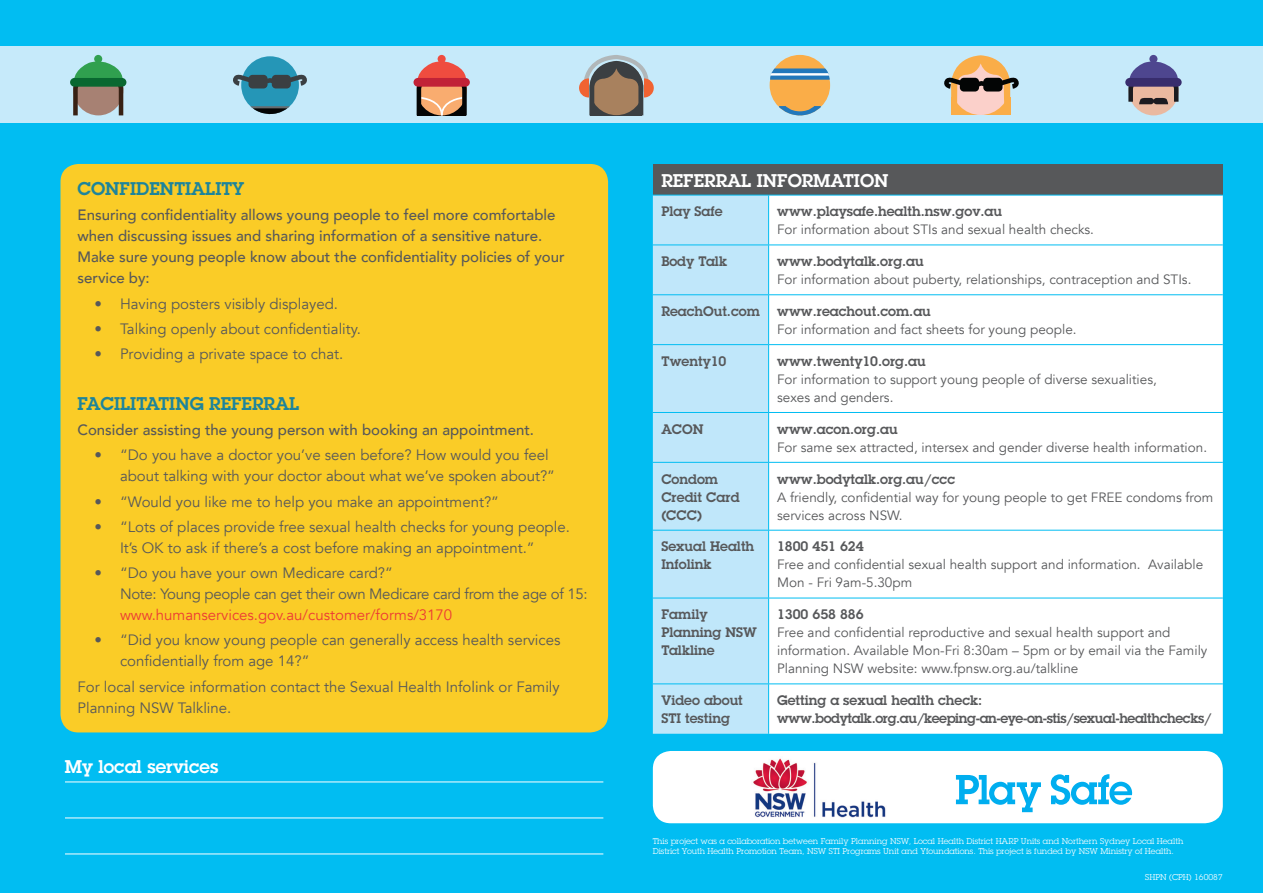
<style>
.page{position:relative;width:1263px;height:893px;background:#01bdf2}
.page>*{position:absolute;margin:0;border:0;box-sizing:border-box;transform-origin:0 0}
.t1{font:600 18px "Lubalin Graph";color:#1d849b}
.t2{font:600 18px "Lubalin Graph";color:#fff}
.t3{font:15px/21px "Avenir";color:#57585a}
.t4{font:500 15px/21px "Avenir";color:#57585a}
.t5{font:15px/21px "Avenir";letter-spacing:-.02em;color:#57585a}
.t6{font:15px "Avenir";color:#ec3a34}
.t7{font:13.5px/18px "Avenir";color:#57585a}
.t8{font:600 13.5px/18px "Lubalin Graph";color:#57585a}
.t9{font:600 13.5px/18px "Lubalin Graph";letter-spacing:-.03em;color:#57585a}
.t10{font:8.25px/9.9px "Lubalin Graph";color:#fff}
</style>
<div class="page">
<div style="left:0;top:47px;width:1263px;height:76px;background:#c6eafa"></div>
<div style="left:653px;top:751px;width:570px;height:72px;background:#fff;border-radius:18px"></div>
<div style="left:60px;top:164px;width:548px;height:568px;background:#facc27;border-radius:18px"></div>
<div style="left:653px;top:164px;width:570px;height:31px;background:#57585a"></div>
<div style="left:653px;top:196px;width:115px;height:538px;background:#c0e7fa"></div>
<div style="left:769px;top:196px;width:454px;height:538px;background:#fff"></div>
<hr style="left:653px;top:245px;width:116px;height:1px;background:#01bdf2">
<hr style="left:769px;top:245px;width:454px;height:1px;background:#01bdf2">
<hr style="left:653px;top:294px;width:116px;height:1px;background:#01bdf2">
<hr style="left:769px;top:294px;width:454px;height:1px;background:#01bdf2">
<hr style="left:653px;top:344px;width:116px;height:1px;background:#01bdf2">
<hr style="left:769px;top:344px;width:454px;height:1px;background:#01bdf2">
<hr style="left:653px;top:412px;width:116px;height:1px;background:#01bdf2">
<hr style="left:769px;top:412px;width:454px;height:1px;background:#01bdf2">
<hr style="left:653px;top:462px;width:116px;height:1px;background:#01bdf2">
<hr style="left:769px;top:462px;width:454px;height:1px;background:#01bdf2">
<hr style="left:653px;top:530px;width:116px;height:1px;background:#01bdf2">
<hr style="left:769px;top:530px;width:454px;height:1px;background:#01bdf2">
<hr style="left:653px;top:598px;width:116px;height:1px;background:#01bdf2">
<hr style="left:769px;top:598px;width:454px;height:1px;background:#01bdf2">
<hr style="left:653px;top:683px;width:116px;height:1px;background:#01bdf2">
<hr style="left:769px;top:683px;width:454px;height:1px;background:#01bdf2">
<hr style="left:65px;top:782px;width:538px;height:1px;background:#fff">
<hr style="left:65px;top:818px;width:538px;height:1px;background:#fff">
<hr style="left:65px;top:854px;width:538px;height:1px;background:#fff">
<svg style="left:73px;top:61px;width:51px;height:54px"></svg>
<div style="left:94px;top:55px;width:8px;height:8px;background:#30a04f;border-radius:50%"></div>
<div style="left:70px;top:78px;width:56px;height:9px;background:#096830;border-radius:4px"></div>
<svg style="left:417px;top:55px;width:50px;height:60px"></svg>
<div style="left:413px;top:78px;width:57px;height:9px;background:#c12237;border-radius:4px"></div>
<div style="left:241px;top:56px;width:58px;height:58px;background:#2596b7;border-radius:50%"></div>
<svg style="left:233px;top:74px;width:74px;height:12px"></svg>
<svg style="left:250px;top:106px;width:40px;height:8px"></svg>
<div style="left:248px;top:75px;width:20px;height:13px;background:#3b3f42;border-radius:4px"></div>
<div style="left:272px;top:75px;width:19px;height:13px;background:#3b3f42;border-radius:4px"></div>
<svg style="left:579px;top:55px;width:75px;height:60px"></svg>
<div style="left:1129px;top:65px;width:49px;height:50px;background:#eab9a0;border-radius:50%"></div>
<div style="left:1149px;top:55px;width:8px;height:8px;background:#4e468f;border-radius:50%"></div>
<div style="left:1125px;top:78px;width:57px;height:9px;background:#382d6d;border-radius:4px"></div>
<svg style="left:1128px;top:60px;width:51px;height:44px"></svg>
<svg style="left:944px;top:55px;width:75px;height:59px"></svg>
<div style="left:960px;top:78px;width:19px;height:14px;background:#030505;border-radius:4px"></div>
<div style="left:983px;top:78px;width:19px;height:14px;background:#030505;border-radius:4px"></div>
<div style="left:770px;top:55px;width:60px;height:60px;background:#faad48;border-radius:50%"></div>
<svg style="left:770px;top:68px;width:60px;height:12px"></svg>
<svg style="left:779px;top:106px;width:42px;height:9px"></svg>
<img style="left:753px;top:758px;width:133px;height:60px">
<svg style="left:956px;top:775px;width:85px;height:37px"></svg>
<svg style="left:1051px;top:774px;width:81px;height:31px"></svg>
<h1 class="t1" style="left:77px;top:177px;width:169px">CONFIDENTIALITY</h1>
<p class="t4" style="left:77px;top:204px;width:489px">Ensuring confidentiality allows young people to feel more comfortable when discussing issues and sharing information of a sensitive nature.<br>Make sure young people know about the confidentiality policies of your service by:</p>
<p class="t3" style="left:95px;top:293px;width:245px">• Having posters visibly displayed.</p>
<p class="t3" style="left:95px;top:318px;width:268px">• Talking openly about confidentiality.</p>
<p class="t3" style="left:95px;top:344px;width:250px">• Providing a private space to chat.</p>
<h1 class="t1" style="left:77px;top:392px;width:223px">FACILITATING REFERRAL</h1>
<p class="t4" style="left:77px;top:419px;width:458px">Consider assisting the young person with booking an appointment.</p>
<p class="t3" style="left:120px;top:445px;width:437px;text-indent:-26px">• “Do you have a doctor you’ve seen before? How would you feel about talking with your doctor about what we’ve spoken about?”</p>
<p class="t3" style="left:95px;top:491px;width:406px">• “Would you like me to help you make an appointment?”</p>
<p class="t3" style="left:120px;top:516px;width:451px;text-indent:-26px">• “Lots of places provide free sexual health checks for young people.<br>It’s OK to ask if there’s a cost before making an appointment.”</p>
<p class="t5" style="left:120px;top:563px;width:469px;text-indent:-26px">• “Do you have your own Medicare card?”<br>Note: Young people can get their own Medicare card from the age of 15:</p>
<p class="t6" style="left:120px;top:606px;width:334px">www.humanservices.gov.au/customer/forms/3170</p>
<p class="t3" style="left:120px;top:630px;width:442px;text-indent:-26px">• “Did you know young people can generally access health services confidentially from age 14?”</p>
<p class="t3" style="left:77px;top:676px;width:484px">For local service information contact the Sexual Health Infolink or Family<br>Planning NSW Talkline.</p>
<h1 class="t2" style="left:65px;top:755px;width:155px">My local services</h1>
<h1 class="t2" style="left:661px;top:168px;width:229px">REFERRAL INFORMATION</h1>
<p class="t8" style="left:661px;top:202px;width:63px">Play Safe</p>
<p class="t8" style="left:777px;top:202px;width:226px">www.playsafe.health.nsw.gov.au</p>
<p class="t7" style="left:777px;top:221px;width:318px">For information about STIs and sexual health checks.</p>
<p class="t8" style="left:661px;top:252px;width:67px">Body Talk</p>
<p class="t8" style="left:777px;top:252px;width:148px">www.bodytalk.org.au</p>
<p class="t7" style="left:777px;top:271px;width:416px">For information about puberty, relationships, contraception and STIs.</p>
<p class="t8" style="left:661px;top:302px;width:100px">ReachOut.com</p>
<p class="t8" style="left:777px;top:302px;width:155px">www.reachout.com.au</p>
<p class="t7" style="left:777px;top:321px;width:301px">For information and fact sheets for young people.</p>
<p class="t8" style="left:661px;top:352px;width:67px">Twenty10</p>
<p class="t8" style="left:777px;top:352px;width:150px">www.twenty10.org.au</p>
<p class="t7" style="left:777px;top:370px;width:381px">For information to support young people of diverse sexualities, sexes and genders.</p>
<p class="t8" style="left:661px;top:420px;width:44px">ACON</p>
<p class="t8" style="left:777px;top:420px;width:122px">www.acon.org.au</p>
<p class="t7" style="left:777px;top:438px;width:431px">For same sex attracted, intersex and gender diverse health information.</p>
<p class="t8" style="left:661px;top:470px;width:80px">Condom<br>Credit Card (CCC)</p>
<p class="t8" style="left:777px;top:469px;width:180px">www.bodytalk.org.au/ccc</p>
<p class="t7" style="left:777px;top:488px;width:438px">A friendly, confidential way for young people to get FREE condoms from services across NSW.</p>
<p class="t8" style="left:661px;top:537px;width:94px">Sexual Health<br>Infolink</p>
<p class="t8" style="left:777px;top:537px;width:88px">1800 451 624</p>
<p class="t7" style="left:777px;top:556px;width:428px">Free and confidential sexual health support and information. Available<br>Mon - Fri 9am-5.30pm</p>
<p class="t8" style="left:661px;top:605px;width:97px">Family<br>Planning NSW<br>Talkline</p>
<p class="t8" style="left:777px;top:605px;width:88px">1300 658 886</p>
<p class="t7" style="left:777px;top:624px;width:432px">Free and confidential reproductive and sexual health support and information. Available Mon-Fri 8:30am – 5pm or by email via the Family<br>Planning NSW website: www.fpnsw.org.au/talkline</p>
<p class="t8" style="left:661px;top:691px;width:83px">Video about<br>STI testing</p>
<p class="t9" style="left:777px;top:691px;width:436px">Getting a sexual health check: www.bodytalk.org.au/keeping-an-eye-on-stis/sexual-healthchecks/</p>
<p class="t10" style="left:653px;top:836px;width:532px">This project was a collaboration between Family Planning NSW, Local Health District HARP Units and Northern Sydney Local Health<br>District Youth Health Promotion Team, NSW STI Programs Unit and Yfoundations. This project is funded by NSW Ministry of Health.</p>
<p class="t10" style="left:1145px;top:872px;width:79px">SHPN (CPH) 160087</p>
</div>
